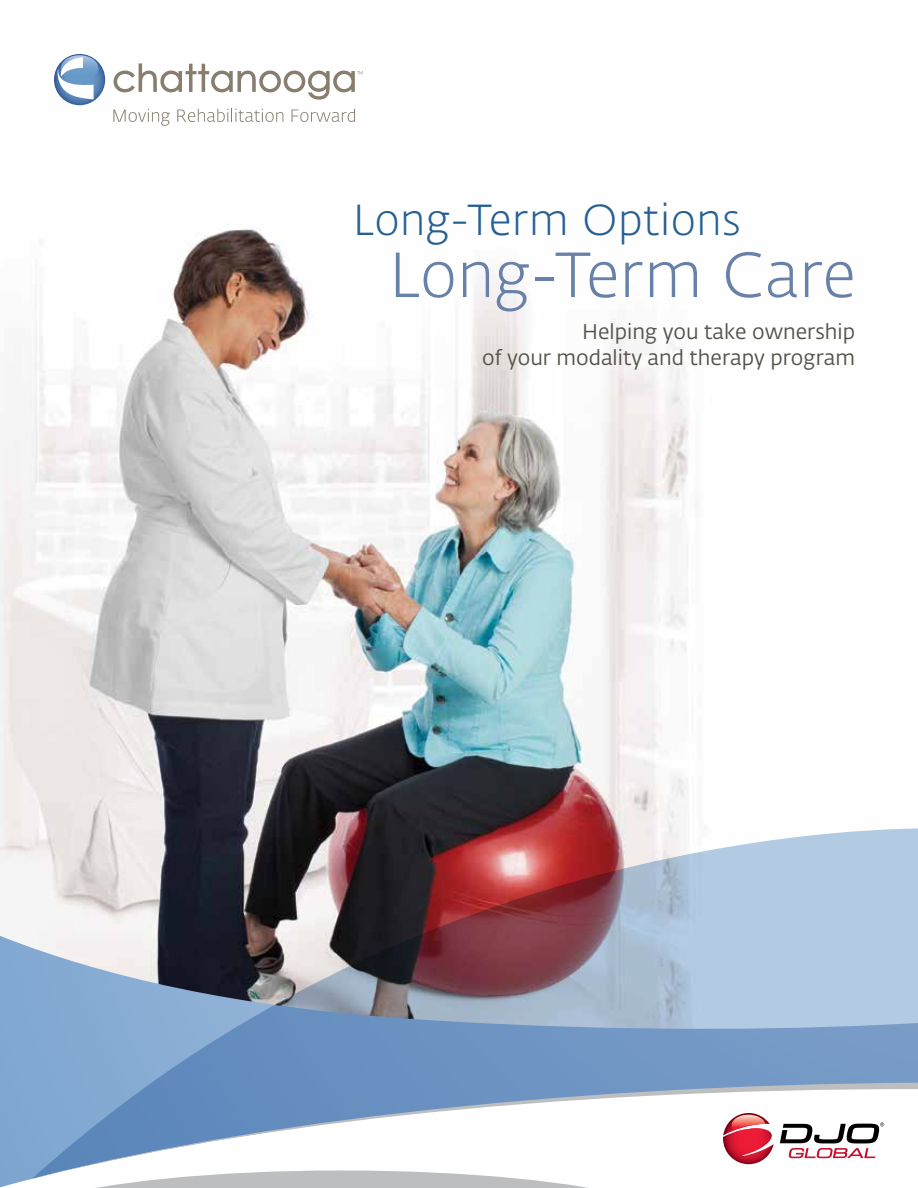
<style>
.page{position:relative;width:918px;height:1188px;background:#fff}
.page>*{position:absolute;margin:0;border:0;box-sizing:border-box;transform-origin:0 0}
.t1{font:300 62.85px "Fedra Sans Alt Pro";letter-spacing:.005em;color:#6881a9}
.t2{font:300 42.9px "Fedra Sans Alt Pro";letter-spacing:.01em;color:#266092}
.t3{font:21px/25.2px "Fedra Sans Alt Pro";color:#54534a;text-align:right}
</style>
<div class="page">
<img style="left:0;top:94px;width:689px;height:734px">
<svg style="left:0;top:828px;width:918px;height:255px;background:#8e93a8"></svg>
<svg style="left:0;top:1083px;width:918px;height:105px"></svg>
<svg style="left:780px;top:1122px;width:104px;height:36px"></svg>
<svg style="left:723px;top:1113px;width:51px;height:51px"></svg>
<svg style="left:54px;top:54px;width:51px;height:51px"></svg>
<svg style="left:114px;top:63px;width:249px;height:37px"></svg>
<svg style="left:54px;top:55px;width:44px;height:44px"></svg>
<svg style="left:113px;top:109px;width:57px;height:17px"></svg>
<svg style="left:177px;top:109px;width:106px;height:13px"></svg>
<svg style="left:292px;top:109px;width:63px;height:13px"></svg>
<h2 class="t2" style="left:353px;top:191px;width:389px">Long-Term Options</h2>
<h1 class="t1" style="left:389px;top:233px;width:469px">Long-Term Care</h1>
<p class="t3" style="left:482px;top:319px;width:374px">Helping you take ownership<br>of your modality and therapy program</p>
</div>
